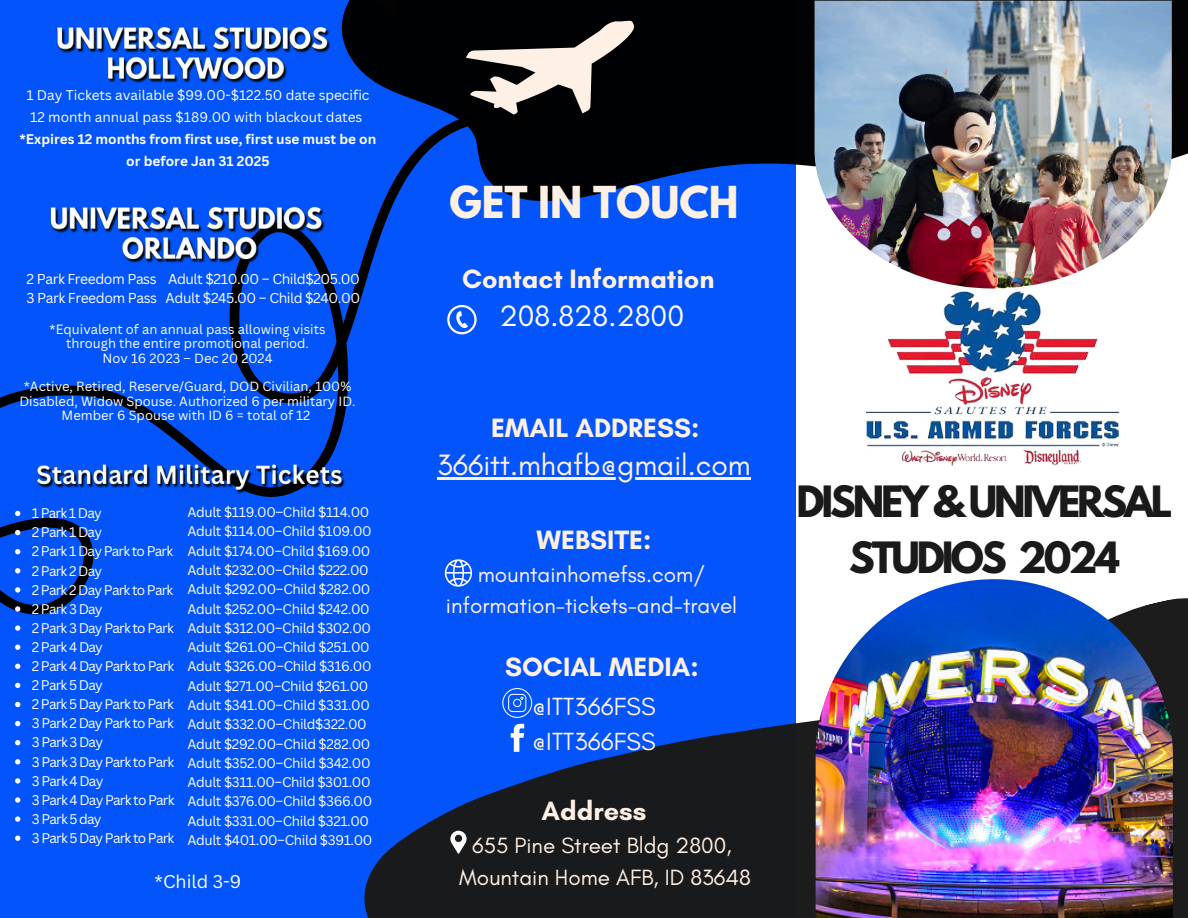
<style>
.page{position:relative;width:1188px;height:918px;background:#fff}
.page>*{position:absolute;margin:0;border:0;box-sizing:border-box;transform-origin:0 0}
.t1{font:700 39px "League Spartan";color:#fff0e6}
.t2{font:700 38.25px/56.2px "League Spartan";letter-spacing:-.08em;color:#1a1a1a;text-align:center}
.t3{font:30px "Glacial Indifference";color:#fff0e6}
.t4{font:30px "Glacial Indifference";color:#fff}
.t5{font:700 27px "Glacial Indifference";color:#fff0e6}
.t6{font:25.2px/34.8px "Glacial Indifference";letter-spacing:.005em;color:#fff0e6}
.t7{font:22.5px/31.5px "Glacial Indifference";color:#fff0e6;text-align:center}
.t8{font:17.85px "Canva Sans";color:#fff}
.t9{font:13.95px/18.8px "Canva Sans";letter-spacing:-.03em;color:#fff}
.t10{font:13.65px/19px "Canva Sans";letter-spacing:-.06em;color:#fff}
.t11{font:13.65px/21.9px "Canva Sans";color:#fff}
.t12{font:700 13.65px/21.9px "Canva Sans";color:#fff;text-align:center}
.t13{font:13.5px/19.4px "Canva Sans";letter-spacing:-.025em;color:#fff}
.t14{font:13.05px/14.2px "Canva Sans";color:#fff;text-align:center}
</style>
<div class="page">
<div style="left:396px;top:0;width:400px;height:918px;background:#0355fb"></div>
<div style="left:0;top:0;width:339px;height:918px;background:#0355fb"></div>
<div style="left:0;top:114px;width:477px;height:778px;background:#0355fb"></div>
<svg style="left:339px;top:0;width:849px;height:201px;fill:#000102"></svg>
<img style="left:815px;top:1px;width:357px;height:286px">
<svg style="left:300px;top:597px;width:888px;height:321px"></svg>
<img style="left:816px;top:579px;width:357px;height:339px">
<svg style="left:445px;top:559px;width:27px;height:27px"></svg>
<svg style="left:511px;top:724px;width:13px;height:28px"></svg>
<svg style="left:502px;top:688px;width:30px;height:30px"></svg>
<svg style="left:447px;top:305px;width:29px;height:29px"></svg>
<svg style="left:450px;top:831px;width:16px;height:23px"></svg>
<svg style="left:466px;top:19px;width:173px;height:96px;background:#5a5653"></svg>
<img style="left:867px;top:287px;width:253px;height:179px">
<hr style="left:437px;top:477px;width:314px;height:3px;background:#fff0e6">
<img style="left:55px;top:26px;width:282px;height:61px">
<img style="left:48px;top:206px;width:282px;height:61px">
<img style="left:33px;top:459px;width:316px;height:39px">
<svg style="left:15px;top:511px;width:5px;height:5px"></svg>
<svg style="left:15px;top:530px;width:5px;height:5px"></svg>
<svg style="left:15px;top:549px;width:5px;height:5px"></svg>
<svg style="left:15px;top:568px;width:5px;height:5px"></svg>
<svg style="left:15px;top:587px;width:5px;height:6px"></svg>
<svg style="left:15px;top:606px;width:5px;height:6px"></svg>
<svg style="left:15px;top:625px;width:5px;height:6px"></svg>
<svg style="left:15px;top:645px;width:5px;height:5px"></svg>
<svg style="left:15px;top:664px;width:5px;height:5px"></svg>
<svg style="left:15px;top:683px;width:5px;height:5px"></svg>
<svg style="left:15px;top:702px;width:5px;height:5px"></svg>
<svg style="left:15px;top:721px;width:5px;height:5px"></svg>
<svg style="left:15px;top:740px;width:5px;height:5px"></svg>
<svg style="left:15px;top:759px;width:5px;height:5px"></svg>
<svg style="left:15px;top:778px;width:5px;height:6px"></svg>
<svg style="left:15px;top:797px;width:5px;height:6px"></svg>
<svg style="left:15px;top:816px;width:5px;height:6px"></svg>
<svg style="left:15px;top:836px;width:5px;height:5px"></svg>
<p class="t11" style="left:26px;top:85px;width:345px">1 Day Tickets available $99.00-$122.50 date specific<br>12 month annual pass $189.00 with blackout dates</p>
<p class="t12" style="left:20px;top:129px;width:358px">*Expires 12 months from first use, first use must be on or before Jan 31 2025</p>
<p class="t9" style="left:27px;top:270px;width:335px">2 Park Freedom Pass Adult $210.00 – Child$205.00<br>3 Park Freedom Pass Adult $245.00 – Child $240.00</p>
<p class="t14" style="left:50px;top:322px;width:277px">*Equivalent of an annual pass allowing visits through the entire promotional period.<br>Nov 16 2023 – Dec 20 2024</p>
<p class="t14" style="left:19px;top:379px;width:338px">*Active, Retired, Reserve/Guard, DOD Civilian, 100%<br>Disabled, Widow Spouse. Authorized 6 per military ID.<br>Member 6 Spouse with ID 6 = total of 12</p>
<p class="t10" style="left:32px;top:504px;width:144px">1 Park 1 Day<br>2 Park 1 Day<br>2 Park 1 Day Park to Park<br>2 Park 2 Day<br>2 Park 2 Day Park to Park<br>2 Park 3 Day<br>2 Park 3 Day Park to Park<br>2 Park 4 Day<br>2 Park 4 Day Park to Park<br>2 Park 5 Day<br>2 Park 5 Day Park to Park<br>3 Park 2 Day Park to Park<br>3 Park 3 Day<br>3 Park 3 Day Park to Park<br>3 Park 4 Day<br>3 Park 4 Day Park to Park<br>3 Park 5 day<br>3 Park 5 Day Park to Park</p>
<p class="t13" style="left:187px;top:503px;width:187px">Adult $119.00–Child $114.00<br>Adult $114.00–Child $109.00<br>Adult $174.00–Child $169.00<br>Adult $232.00–Child $222.00<br>Adult $292.00–Child $282.00<br>Adult $252.00–Child $242.00<br>Adult $312.00–Child $302.00<br>Adult $261.00–Child $251.00<br>Adult $326.00–Child $316.00<br>Adult $271.00–Child $261.00<br>Adult $341.00–Child $331.00<br>Adult $332.00–Child$322.00<br>Adult $292.00–Child $282.00<br>Adult $352.00–Child $342.00<br>Adult $311.00–Child $301.00<br>Adult $376.00–Child $366.00<br>Adult $331.00–Child $321.00<br>Adult $401.00–Child $391.00</p>
<h3 class="t8" style="left:155px;top:871px;width:88px">*Child 3-9</h3>
<h1 class="t1" style="left:449px;top:172px;width:291px">GET IN TOUCH</h1>
<h3 class="t5" style="left:462px;top:263px;width:254px">Contact Information</h3>
<h3 class="t4" style="left:499px;top:299px;width:186px">208.828.2800</h3>
<h3 class="t5" style="left:491px;top:411px;width:210px">EMAIL ADDRESS:</h3>
<h3 class="t3" style="left:437px;top:448px;width:315px">366itt.mhafb@gmail.com</h3>
<h3 class="t5" style="left:537px;top:523px;width:116px">WEBSITE:</h3>
<h3 class="t7" style="left:446px;top:559px;width:293px">mountainhomefss.com/ information-tickets-and-travel</h3>
<h3 class="t5" style="left:505px;top:650px;width:195px">SOCIAL MEDIA:</h3>
<h3 class="t6" style="left:532px;top:689px;width:125px">@ITT366FSS @ITT366FSS</h3>
<h3 class="t5" style="left:542px;top:794px;width:106px">Address</h3>
<h3 class="t7" style="left:459px;top:830px;width:293px">655 Pine Street Bldg 2800,<br>Mountain Home AFB, ID 83648</h3>
<h2 class="t2" style="left:796px;top:472px;width:378px">DISNEY &amp; UNIVERSAL<br>STUDIOS 2024</h2>
</div>
